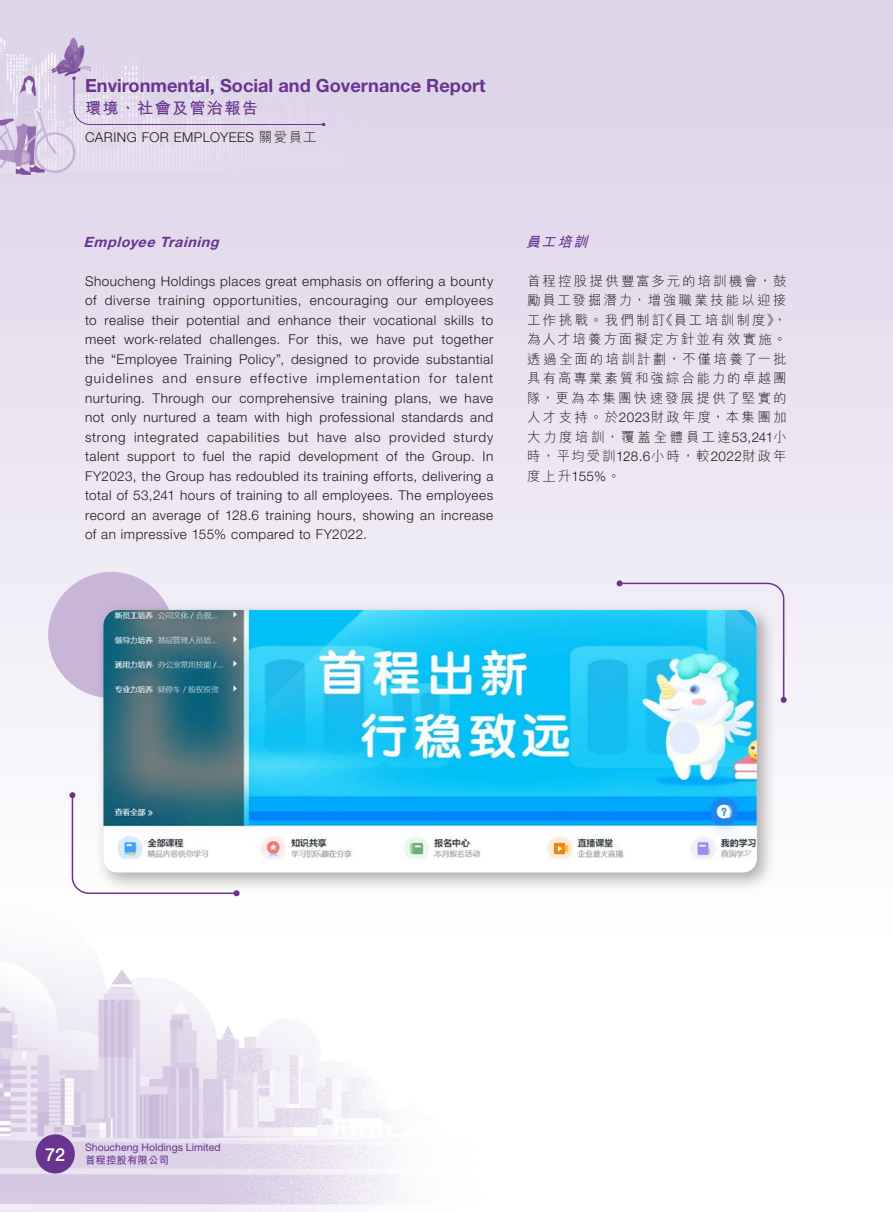
<style>
.page{position:relative;width:893px;height:1212px;background:#fff}
.page>*{position:absolute;margin:0;border:0;box-sizing:border-box;transform-origin:0 0}
.t1{font:700 18.15px "Helvetica Neue LT Std";color:#693490}
.t2{font:700 16.2px "M Hei HK";letter-spacing:.075em;color:#693490}
.t3{font:italic 700 14.25px "Helvetica Neue LT Std";color:#693490}
.t4{font:italic 700 14.25px "M Hei HK";color:#693490}
.t5{font:300 13.5px/19.5px "Helvetica Neue LT Std";letter-spacing:.035em;color:#231916;text-align:justify}
.t6{font:300 13.5px/19.5px "M Hei HK";letter-spacing:.16em;color:#231916;text-align:justify}
.t7{font:10.5px "Helvetica Neue LT Std";color:#693490}
.t8{font:700 10.5px "M Hei HK";color:#693490}
.s1{font-family:"M Hei HK"}
.s2{font-family:"Helvetica Neue LT Std"}
</style>
<div class="page">
<img style="left:0;top:0;width:893px;height:1212px">
<div style="left:36px;top:1134px;width:39px;height:39px;background:#693490;border-radius:50%"></div>
<svg style="left:72px;top:77px;width:253px;height:49px;background:#ded4e8"></svg>
<div style="left:48px;top:572px;width:126px;height:126px;background:#c8b5d8;border-radius:50%"></div>
<svg style="left:617px;top:580px;width:170px;height:123px;background:#e4dbec"></svg>
<svg style="left:69px;top:792px;width:171px;height:104px"></svg>
<div style="left:96px;top:602px;width:681px;height:290px;background:#231916;opacity:.35"></div>
<img style="left:103px;top:610px;width:654px;height:262px">
<h1 class="t1" style="left:85px;top:74px;width:402px">Environmental, Social and Governance Report</h1>
<p class="t2" style="left:85px;top:96px;width:174px">環境、社會及管治報告</p>
<p class="t5" style="left:85px;top:127px;width:233px">CARING FOR EMPLOYEES <span class="s1">關愛員工</span></p>
<p class="t3" style="left:84px;top:233px;width:141px">Employee Training</p>
<p class="t5" style="left:85px;top:271px;width:410px">Shoucheng Holdings places great emphasis on offering a bounty of diverse training opportunities, encouraging our employees to realise their potential and enhance their vocational skills to meet work-related challenges. For this, we have put together the “Employee Training Policy”, designed to provide substantial guidelines and ensure effective implementation for talent nurturing. Through our comprehensive training plans, we have not only nurtured a team with high professional standards and strong integrated capabilities but have also provided sturdy talent support to fuel the rapid development of the Group. In FY2023, the Group has redoubled its training efforts, delivering a total of 53,241 hours of training to all employees. The employees record an average of 128.6 training hours, showing an increase of an impressive 155% compared to FY2022.</p>
<p class="t4" style="left:526px;top:231px;width:68px">員工培訓</p>
<p class="t6" style="left:527px;top:271px;width:261px">首程控股提供豐富多元的培訓機會，鼓勵員工發掘潛力，增強職業技能以迎接工作挑戰。我們制訂《員工培訓制度》，為人才培養方面擬定方針並有效實施。透過全面的培訓計劃，不僅培養了一批具有高專業素質和強綜合能力的卓越團隊，更為本集團快速發展提供了堅實的人才支持。於<span class="s2">2023</span>財政年度，本集團加大力度培訓，覆蓋全體員工達<span class="s2">53,241</span>小時，平均受訓<span class="s2">128.6</span>小時，較<span class="s2">2022</span>財政年度上升<span class="s2">155%</span>。</p>
<p class="t7" style="left:85px;top:1141px;width:137px">Shoucheng Holdings Limited</p>
<p class="t8" style="left:45px;top:1152px;width:125px"><sup>72</sup> 首程控股有限公司</p>
</div>
